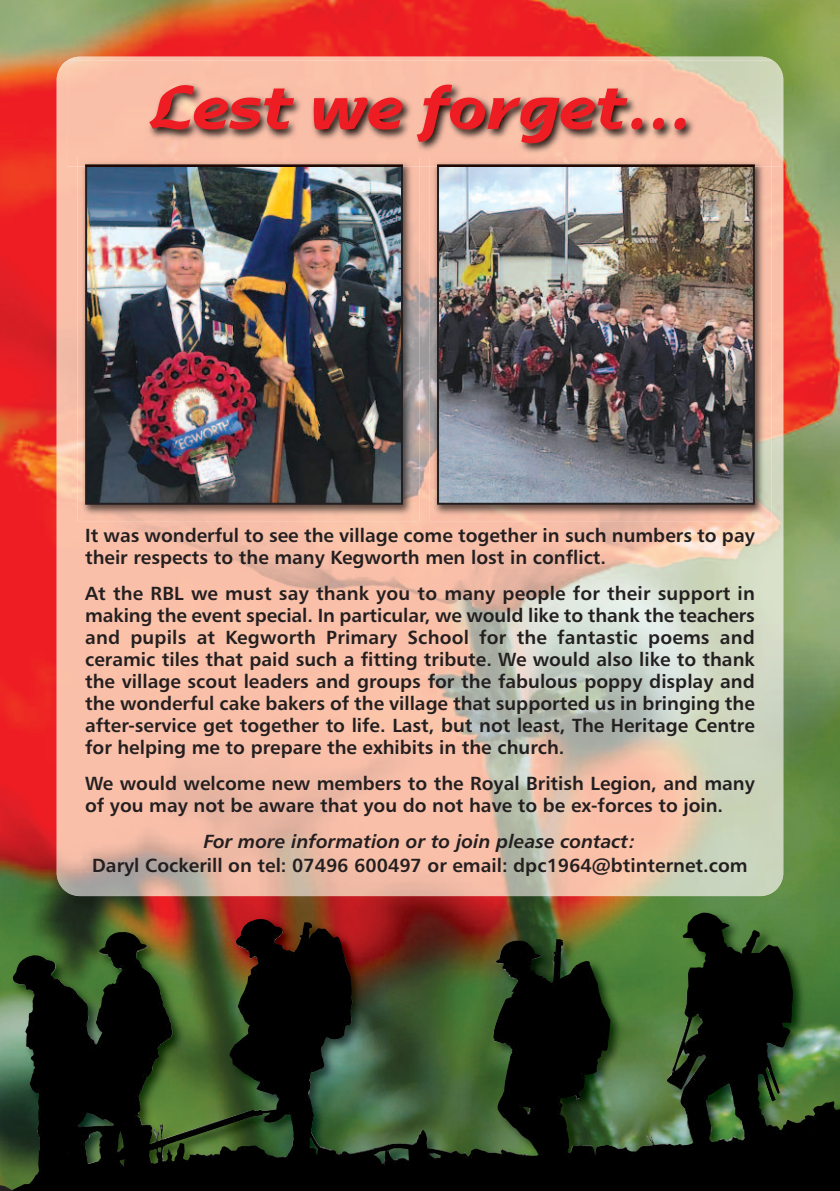
<style>
.page{position:relative;width:840px;height:1191px;background:#fff}
.page>*{position:absolute;margin:0;border:0;box-sizing:border-box;transform-origin:0 0}
.t1{font:700 64px "Nadianne";color:#ee1d23}
.t2{font:19px/22px "Humanist 777 BT Bold B";color:#231f20}
.t3{font:19px "Humanist 777 BT Bold Italic B";color:#231f20}
</style>
<div class="page">
<img style="left:0;top:0;width:839px;height:894px">
<img style="left:0;top:894px;width:839px;height:297px">
<img style="left:12px;top:955px;width:110px;height:235px">
<svg style="left:0;top:1185px;width:17px;height:6px"></svg>
<img style="left:57px;top:57px;width:725px;height:839px">
<img style="left:77px;top:166px;width:342px;height:355px">
<img style="left:88px;top:167px;width:312px;height:335px">
<div style="left:85px;top:164px;width:318px;height:341px;border:2px solid #231f20"></div>
<img style="left:429px;top:166px;width:342px;height:355px">
<img style="left:440px;top:167px;width:311px;height:335px">
<div style="left:437px;top:164px;width:317px;height:341px;border:2px solid #231f20"></div>
<img style="left:67px;top:60px;width:714px;height:106px">
<img style="left:86px;top:165px;width:316px;height:1px">
<img style="left:438px;top:165px;width:315px;height:1px">
<h1 class="t1" style="left:149px;top:69px;width:542px">Lest we forget…</h1>
<p class="t2" style="left:85px;top:525px;width:670px">It was wonderful to see the village come together in such numbers to pay their respects to the many Kegworth men lost in conflict.</p>
<p class="t2" style="left:85px;top:583px;width:671px;text-align:justify">At the RBL we must say thank you to many people for their support in making the event special. In particular, we would like to thank the teachers and pupils at Kegworth Primary School for the fantastic poems and ceramic tiles that paid such a fitting tribute. We would also like to thank the village scout leaders and groups for the fabulous poppy display and the wonderful cake bakers of the village that supported us in bringing the after-service get together to life. Last, but not least, The Heritage Centre for helping me to prepare the exhibits in the church.</p>
<p class="t2" style="left:85px;top:773px;width:670px">We would welcome new members to the Royal British Legion, and many of you may not be aware that you do not have to be ex-forces to join.</p>
<p class="t3" style="left:204px;top:833px;width:433px">For more information or to join please contact:</p>
<p class="t2" style="left:92px;top:855px;width:656px">Daryl Cockerill on tel: 07496 600497 or email: dpc1964@btinternet.com</p>
</div>
